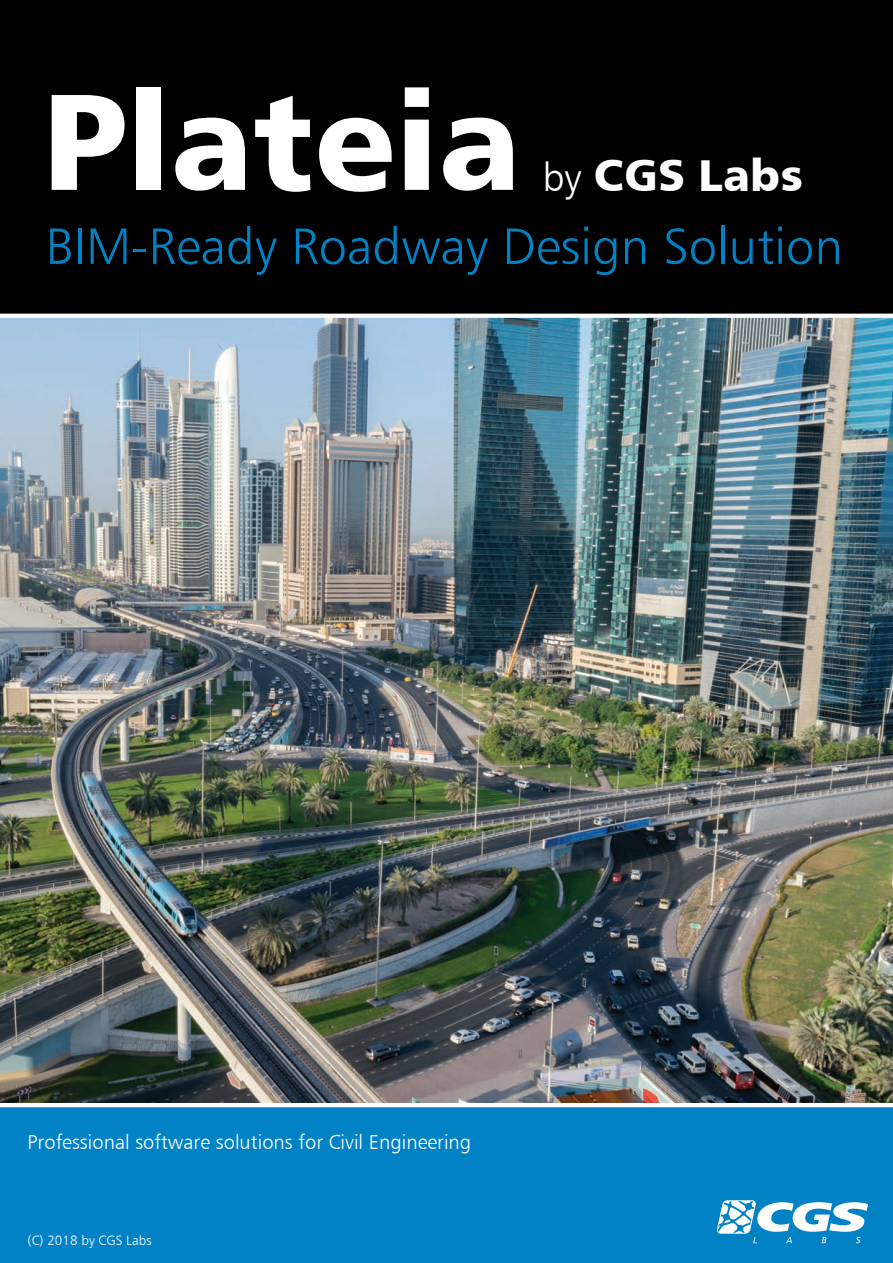
<style>
.page{position:relative;width:893px;height:1263px;background:#fff}
.page>*{position:absolute;margin:0;border:0;box-sizing:border-box;transform-origin:0 0}
.t1{font:136.65px "Humanist 777 BT Black B";color:#fff}
.t2{font:51px "Humanist 777 BT Light B";color:#0082c5}
.t3{font:44.55px "Humanist 777 BT Black B";color:#fff}
.t4{font:20.25px "Humanist 777 BT Light B";color:#fff}
.t5{font:13.5px "Humanist 777 BT Light B";color:#fff}
.s1{font-family:"Humanist 777 BT Light B";font-size:39.45px}
</style>
<div class="page">
<img style="left:0;top:318px;width:893px;height:785px">
<div style="left:0;top:0;width:893px;height:316px;background:#000"></div>
<div style="left:0;top:1105px;width:893px;height:158px;background:#0082c5"></div>
<hr style="left:0;top:1103px;width:893px;height:4px;background:#fff">
<hr style="left:0;top:314px;width:893px;height:4px;background:#fff">
<svg style="left:717px;top:1201px;width:151px;height:42px"></svg>
<h1 class="t1" style="left:43px;top:54px;width:480px">Plateia</h1>
<h3 class="t3" style="left:542px;top:147px;width:262px"><span class="s1">by</span> CGS Labs</h3>
<h2 class="t2" style="left:46px;top:215px;width:799px">BIM-Ready Roadway Design Solution</h2>
<p class="t4" style="left:28px;top:1129px;width:445px">Professional software solutions for Civil Engineering</p>
<p class="t5" style="left:28px;top:1232px;width:126px">(C) 2018 by CGS Labs</p>
</div>
